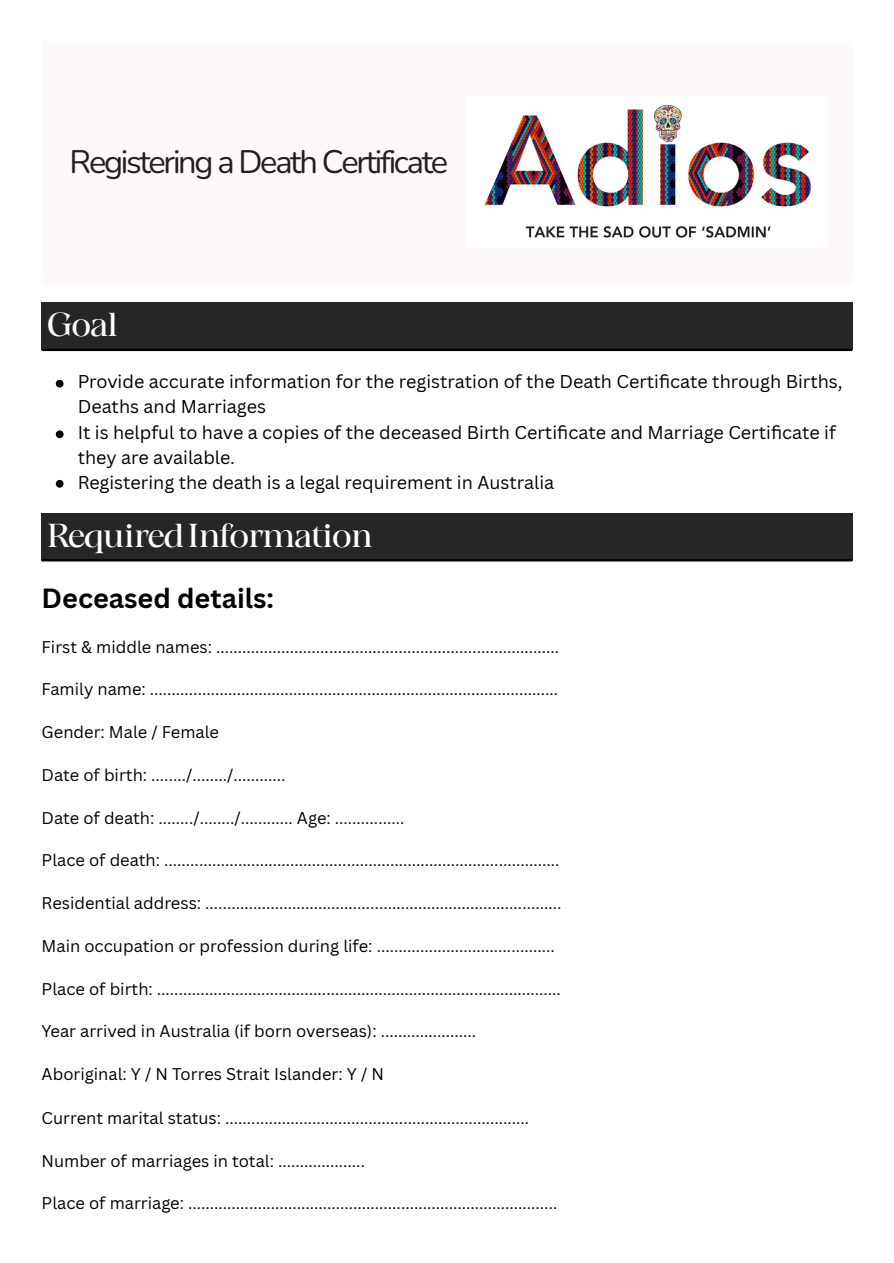
<style>
.page{position:relative;width:894px;height:1263px;background:#fff}
.page>*{position:absolute;margin:0;border:0;box-sizing:border-box;transform-origin:0 0}
.t1{font:33px "Grand Cru Regular M";letter-spacing:-.07em;color:#fff}
.t2{font:32.55px "Nunito";letter-spacing:-.07em;color:#212020}
.t3{font:700 27px "Canva Sans";color:#000}
.t4{font:18px/24.8px "Canva Sans";color:#000}
.t5{font:16.5px "Canva Sans";color:#000}
</style>
<div class="page">
<svg style="left:56px;top:380px;width:7px;height:7px"></svg>
<svg style="left:56px;top:430px;width:7px;height:8px"></svg>
<svg style="left:56px;top:480px;width:7px;height:8px"></svg>
<div style="left:42px;top:42px;width:810px;height:243px;background:#fdf9f9"></div>
<img style="left:484px;top:105px;width:327px;height:133px">
<div style="left:42px;top:303px;width:810px;height:47px;background:#262626"></div>
<hr style="left:42px;top:349px;width:810px;height:2px;background:#000">
<div style="left:42px;top:513px;width:810px;height:48px;background:#262626"></div>
<hr style="left:42px;top:559px;width:810px;height:2px;background:#000">
<p class="t2" style="left:70px;top:140px;width:380px">Registering a Death Certificate</p>
<p class="t1" style="left:46px;top:304px;width:74px">Goal</p>
<p class="t4" style="left:78px;top:369px;width:766px">Provide accurate information for the registration of the Death Certifi cate through Births,<br>Deaths and Marriages</p>
<p class="t4" style="left:78px;top:419px;width:759px">It is helpful to have a copies of the deceased Birth Certifi cate and Marriage Certifi cate if they are available.</p>
<p class="t4" style="left:78px;top:470px;width:478px">Registering the death is a legal requirement in Australia</p>
<p class="t1" style="left:46px;top:514px;width:329px">RequiredInformation</p>
<h1 class="t3" style="left:42px;top:579px;width:234px">Deceased details:</h1>
<p class="t5" style="left:42px;top:635px;width:519px">First &amp; middle names: ...............................................................................</p>
<p class="t5" style="left:42px;top:678px;width:518px">Family name: ..............................................................................................</p>
<p class="t5" style="left:42px;top:720px;width:179px">Gender: Male / Female</p>
<p class="t5" style="left:42px;top:763px;width:245px">Date of birth: ......../......../............</p>
<p class="t5" style="left:42px;top:806px;width:364px">Date of death: ......../......../............ Age: ................</p>
<p class="t5" style="left:42px;top:849px;width:519px">Place of death: ...........................................................................................</p>
<p class="t5" style="left:42px;top:891px;width:521px">Residential address: ..................................................................................</p>
<p class="t5" style="left:42px;top:934px;width:514px">Main occupation or profession during life: .........................................</p>
<p class="t5" style="left:42px;top:977px;width:520px">Place of birth: .............................................................................................</p>
<p class="t5" style="left:42px;top:1020px;width:436px">Year arrived in Australia (if born overseas): ......................</p>
<p class="t5" style="left:42px;top:1062px;width:344px">Aboriginal: Y / N Torres Strait Islander: Y / N</p>
<p class="t5" style="left:42px;top:1106px;width:489px">Current marital status: ......................................................................</p>
<p class="t5" style="left:42px;top:1149px;width:325px">Number of marriages in total: ....................</p>
<p class="t5" style="left:42px;top:1192px;width:517px">Place of marriage: .....................................................................................</p>
</div>
